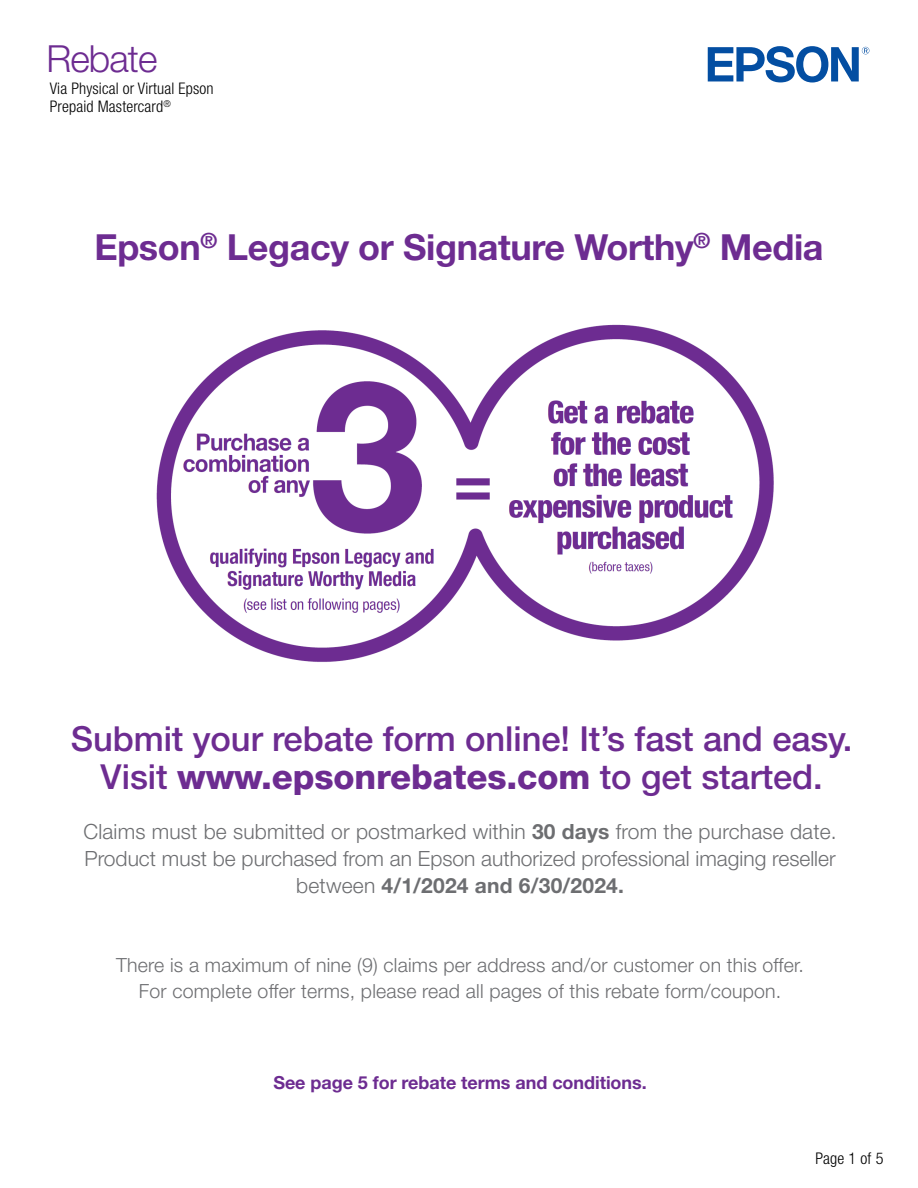
<style>
.page{position:relative;width:918px;height:1188px;background:#fff}
.page>*{position:absolute;margin:0;border:0;box-sizing:border-box;transform-origin:0 0}
.t1{font:300 37.35px "Helvetica Neue LT Std";letter-spacing:-.025em;color:#6d2c91}
.t2{font:700 36px "Helvetica Neue LT Std";letter-spacing:-.01em;color:#6d2c91}
.t3{font:500 34.5px/37.5px "Helvetica Neue LT Std";letter-spacing:-.005em;color:#6d2c91;text-align:center}
.t4{font:300 21px/27px "Helvetica Neue LT Std";color:#6d6e71;text-align:center}
.t5{font:300 19.5px/25.5px "Helvetica Neue LT Std";letter-spacing:.01em;color:#6d6e71;text-align:center}
.t6{font:700 18px "Helvetica Neue LT Std";letter-spacing:-.005em;color:#6d2c91}
.t7{font:300 condensed 16.2px "Helvetica Neue LT Std";letter-spacing:.01em;color:#000}
.t8{font:300 condensed 16.05px/17.9px "Helvetica Neue LT Std";letter-spacing:.01em;color:#000}
.s1{font-weight:800}
.s2{font-weight:700}
</style>
<div class="page">
<svg style="left:708px;top:46px;width:161px;height:37px"></svg>
<img style="left:156px;top:325px;width:618px;height:337px">
<h1 class="t1" style="left:46px;top:36px;width:113px">Rebate</h1>
<p class="t8" style="left:50px;top:79px;width:165px">Via Physical or Virtual Epson<br>Prepaid Mastercard<sup>®</sup></p>
<h2 class="t2" style="left:94px;top:225px;width:731px">Epson<sup>®</sup> Legacy or Signature Worthy<sup>®</sup> Media</h2>
<h3 class="t3" style="left:71px;top:720px;width:783px">Submit your rebate form online! It’s fast and easy.<br>Visit <span class="s1">www.epsonrebates.com</span> to get started.</h3>
<p class="t4" style="left:83px;top:818px;width:755px">Claims must be submitted or postmarked within <span class="s2">30 days</span> from the purchase date.<br>Product must be purchased from an Epson authorized professional imaging reseller between <span class="s2">4/1/2024 and 6/30/2024.</span></p>
<p class="t5" style="left:116px;top:952px;width:689px">There is a maximum of nine (9) claims per address and/or customer on this offer.<br>For complete offer terms, please read all pages of this rebate form/coupon.</p>
<p class="t6" style="left:273px;top:1072px;width:375px">See page 5 for rebate terms and conditions.</p>
<p class="t7" style="left:815px;top:1149px;width:70px">Page 1 of 5</p>
</div>
